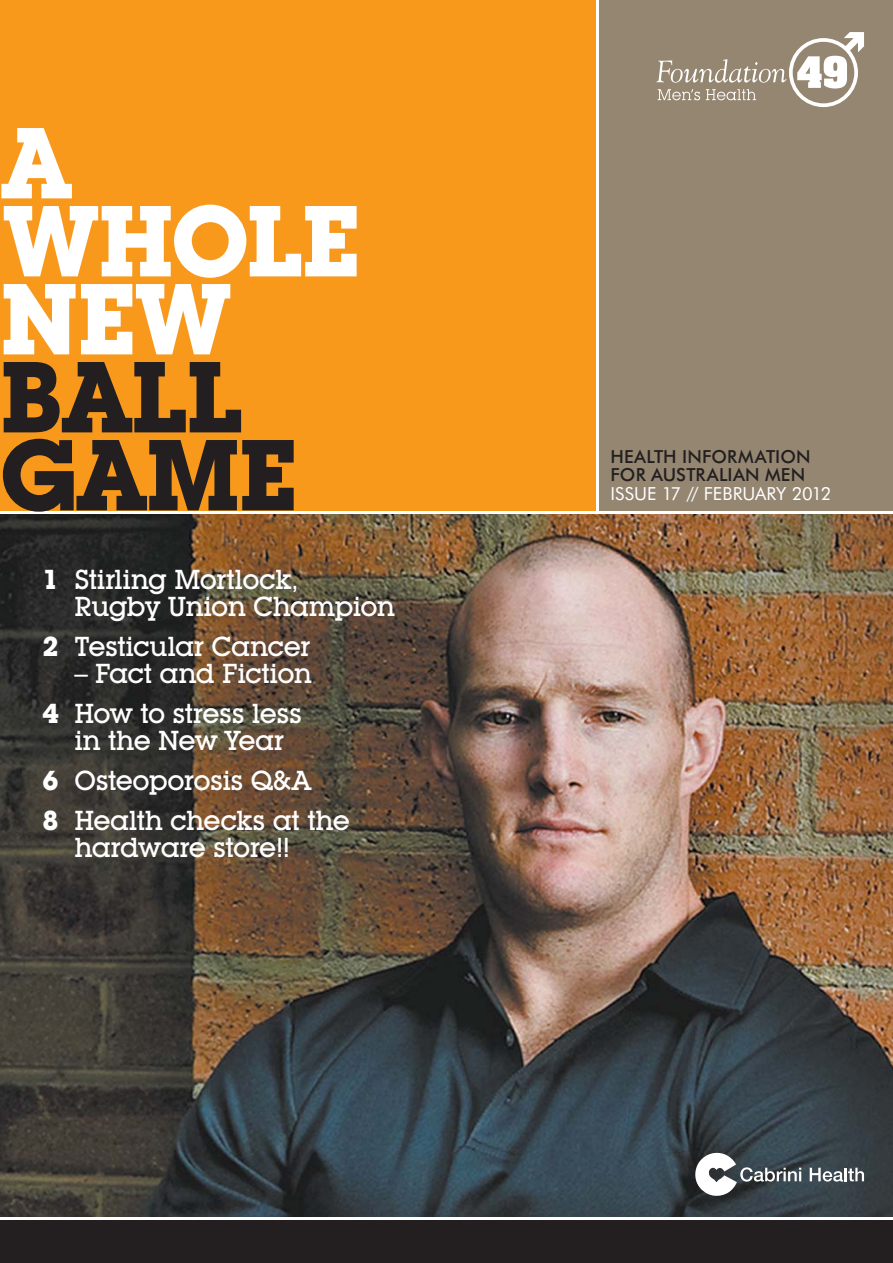
<style>
.page{position:relative;width:893px;height:1263px;background:#fff}
.page>*{position:absolute;margin:0;border:0;box-sizing:border-box;transform-origin:0 0}
.t1{font:700 99px/78px "Lubalin Graph IT Cby BT";letter-spacing:-.03em;color:#fff}
.t2{font:700 99px/78px "Lubalin Graph IT Cby BT";letter-spacing:-.015em;color:#231f20}
.t3{font:500 27px/39.8px "Lubalin Graph IT Cby BT";letter-spacing:-.025em;color:#fff}
.t4{font:500 18px/18.6px "Futura BT";letter-spacing:.005em;color:#231f20}
.t5{font:18px "Futura BT";color:#fff}
.s1{font-weight:700}
</style>
<div class="page">
<div style="left:600px;top:0;width:292px;height:510px;background:#948671"></div>
<img style="left:0;top:515px;width:892px;height:701px">
<div style="left:0;top:0;width:595px;height:510px;background:#f8991c"></div>
<svg style="left:656px;top:32px;width:208px;height:75px"></svg>
<div style="left:0;top:1220px;width:892px;height:43px;background:#231f20"></div>
<svg style="left:693px;top:1151px;width:108px;height:45px"></svg>
<svg style="left:809px;top:1168px;width:55px;height:14px"></svg>
<h1 class="t1" style="left:0;top:136px;width:363px">A<br>WHOLE<br>NEW</h1>
<h1 class="t2" style="left:0;top:370px;width:300px">BALL<br>GAME</h1>
<p class="t3" style="left:74px;top:570px;width:322px;line-height:27px;text-indent:-32px"><span class="s1">1</span> Stirling Mortlock,<br>Rugby Union Champion</p>
<p class="t3" style="left:43px;top:630px;width:269px"><span class="s1">2</span> Testicular Cancer</p>
<p class="t3" style="left:43px;top:657px;width:271px;text-indent:32px">– Fact and Fiction<br><span class="s1">4</span> How to stress less</p>
<p class="t3" style="left:43px;top:724px;width:309px;text-indent:32px">in the New Year<br><span class="s1">6</span> Osteoporosis Q&amp;A<br><span class="s1">8</span> Health checks at the</p>
<p class="t3" style="left:74px;top:830px;width:217px">hardware store!!</p>
<p class="t4" style="left:610px;top:448px;width:201px">HEALTH INFORMATION<br>FOR AUSTRALIAN MEN</p>
<p class="t5" style="left:610px;top:485px;width:222px">ISSUE 17 // FEBRUARY 2012</p>
</div>
